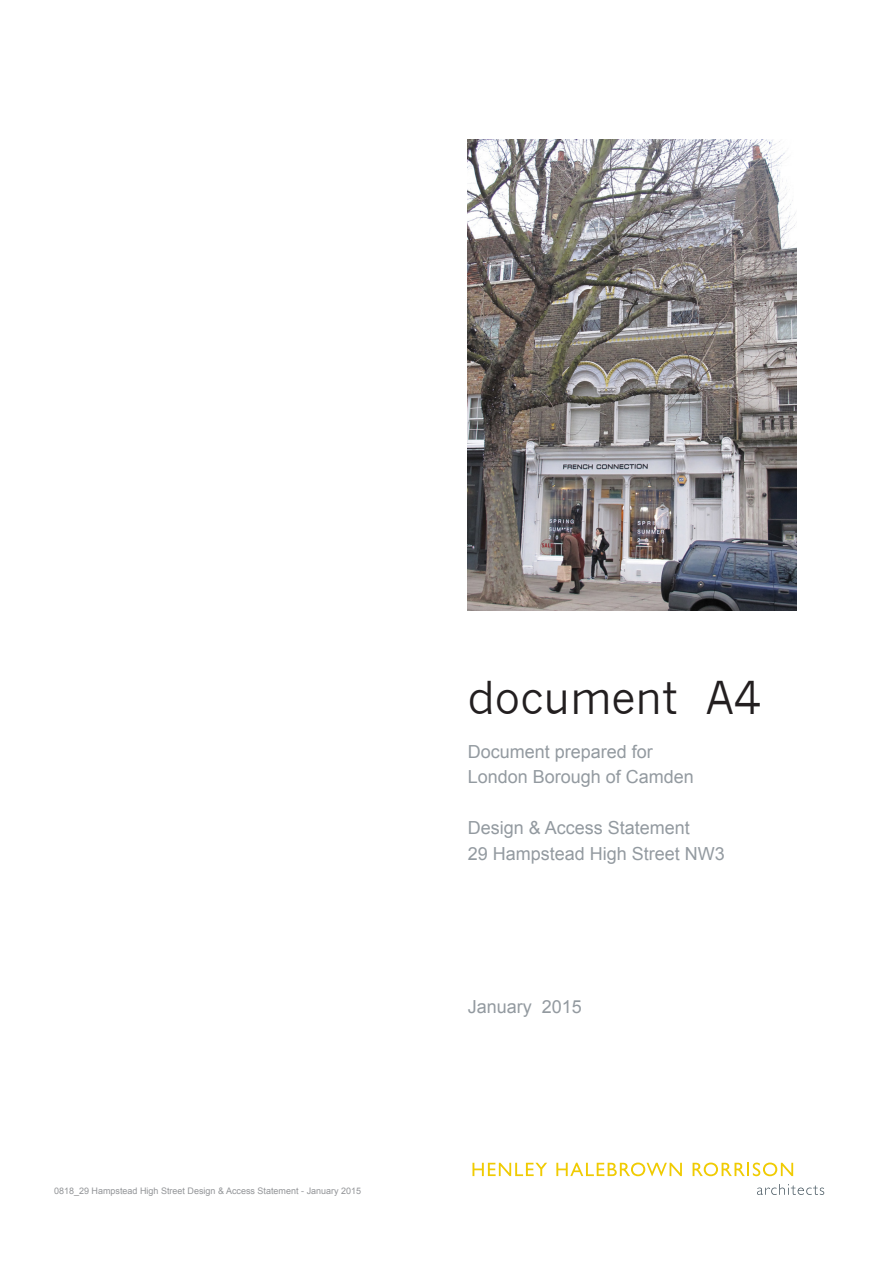
<style>
.page{position:relative;width:893px;height:1263px;background:#fff}
.page>*{position:absolute;margin:0;border:0;box-sizing:border-box;transform-origin:0 0}
.t1{font:44.25px "News Gothic";color:#231f20}
.t2{font:18px "Arial";color:#939aa0}
.t3{font:9px "Arial";color:#939598}
</style>
<div class="page">
<svg style="left:472px;top:1163px;width:75px;height:13px"></svg>
<svg style="left:556px;top:1162px;width:126px;height:14px"></svg>
<svg style="left:693px;top:1162px;width:100px;height:14px"></svg>
<svg style="left:757px;top:1184px;width:67px;height:11px"></svg>
<img style="left:468px;top:139px;width:328px;height:471px">
<p class="t3" style="left:54px;top:1185px;width:309px">0818_29 Hampstead High Street Design &amp; Access Statement - January 2015</p>
<p class="t1" style="left:468px;top:673px;width:295px">document A4</p>
<p class="t2" style="left:468px;top:740px;width:187px">Document prepared for</p>
<p class="t2" style="left:468px;top:765px;width:228px">London Borough of Camden</p>
<p class="t2" style="left:468px;top:816px;width:224px">Design &amp; Access Statement</p>
<p class="t2" style="left:468px;top:842px;width:259px">29 Hampstead High Street NW3</p>
<p class="t2" style="left:468px;top:995px;width:116px">January 2015</p>
</div>
